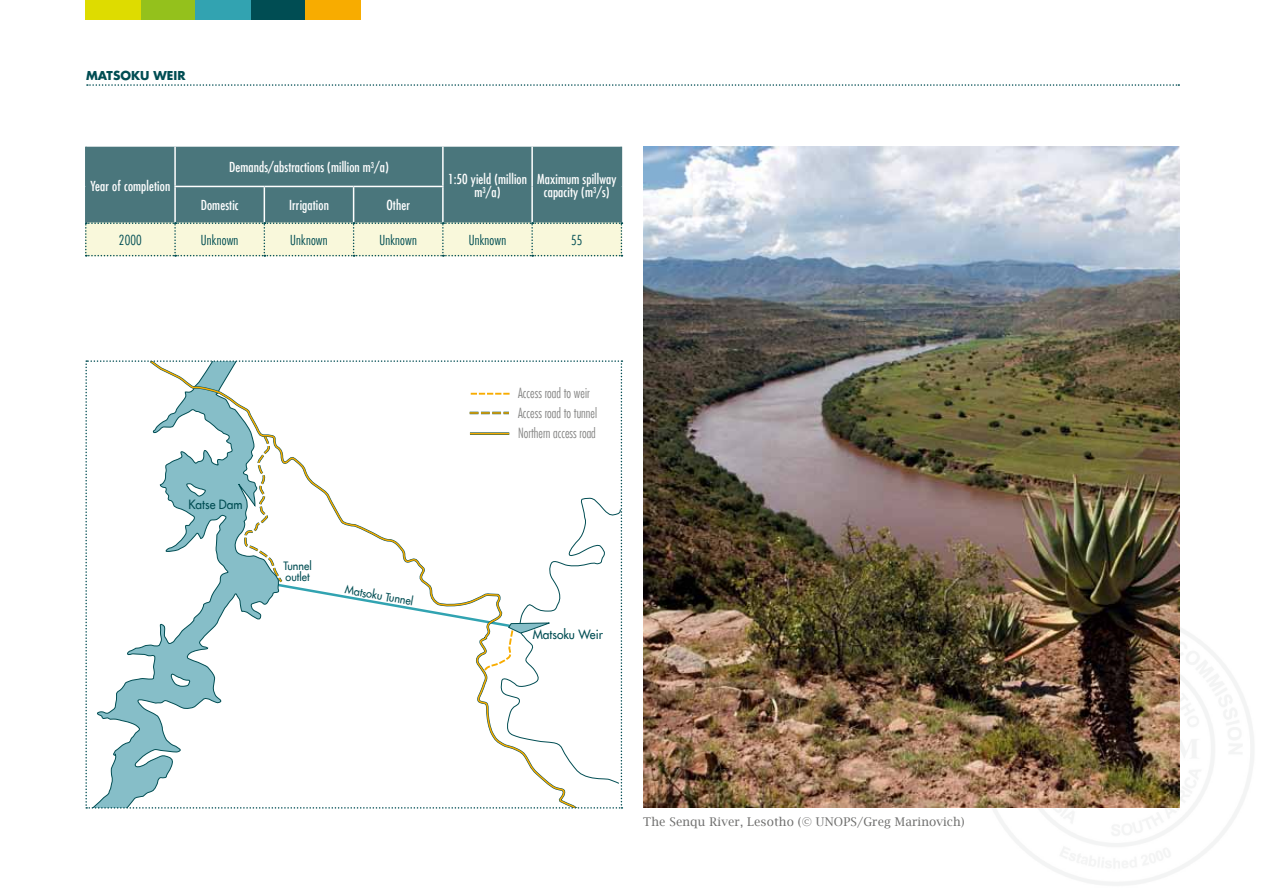
<style>
.page{position:relative;width:1263px;height:893px;background:#fff}
.page>*{position:absolute;margin:0;border:0;box-sizing:border-box;transform-origin:0 0}
.t1{font:300 condensed 13.8px/20.1px "Futura Com";color:#878786;scale:.95 1}
.t2{font:500 condensed 13.5px/13.5px "Futura Com";letter-spacing:.01em;color:#fff;text-align:center}
.t3{font:300 condensed 13.5px "Futura Com";letter-spacing:.01em;color:#004d53}
.t4{font:500 12.6px "Futura Com";color:#004d53;scale:.95 1}
.t5{font:12px "Lucida Bright";letter-spacing:.01em;color:#6f6f6e}
.t6{font:700 12px "Futura Com";color:#004d53}
.t7{font:500 11.25px/11.2px "Futura Com";color:#004d53;scale:.95 1}
</style>
<div class="page">
<svg style="left:87px;top:84px;width:1092px;height:2px"></svg>
<img style="left:992px;top:601px;width:262px;height:285px">
<div style="left:250px;top:0;width:55px;height:20px;background:#004d53"></div>
<div style="left:140px;top:0;width:55px;height:20px;background:#94c11c"></div>
<div style="left:85px;top:0;width:55px;height:20px;background:#dedc00"></div>
<div style="left:305px;top:0;width:55px;height:20px;background:#f8ac00"></div>
<div style="left:195px;top:0;width:55px;height:20px;background:#32a3b1"></div>
<svg style="left:85px;top:147px;width:537px;height:109px;background:#7e9d98"></svg>
<hr style="left:174px;top:147px;width:2px;height:39px;background:#fff">
<hr style="left:442px;top:147px;width:2px;height:39px;background:#fff">
<hr style="left:174px;top:186px;width:90px;height:1px;background:#fff">
<hr style="left:264px;top:186px;width:90px;height:1px;background:#fff">
<hr style="left:354px;top:186px;width:90px;height:1px;background:#fff">
<img style="left:643px;top:147px;width:536px;height:661px">
<svg style="left:85px;top:360px;width:537px;height:449px"></svg>
<p class="t6" style="left:86px;top:67px;width:101px">MATSOKU WEIR</p>
<p class="t2" style="left:91px;top:179px;width:81px">Year of completion</p>
<p class="t2" style="left:229px;top:160px;width:161px">Demands/abstractions (million m<sup>3</sup>/a)</p>
<p class="t2" style="left:201px;top:198px;width:40px">Domestic</p>
<p class="t2" style="left:289px;top:198px;width:41px">Irrigation</p>
<p class="t2" style="left:386px;top:198px;width:25px">Other</p>
<p class="t2" style="left:448px;top:172px;width:81px">1:50 yield (million m<sup>3</sup>/a)</p>
<p class="t2" style="left:537px;top:172px;width:81px">Maximum spillway capacity (m<sup>3</sup>/s)</p>
<p class="t3" style="left:119px;top:231px;width:24px">2000</p>
<p class="t3" style="left:201px;top:231px;width:39px">Unknown</p>
<p class="t3" style="left:290px;top:231px;width:39px">Unknown</p>
<p class="t3" style="left:379px;top:231px;width:39px">Unknown</p>
<p class="t3" style="left:469px;top:231px;width:39px">Unknown</p>
<p class="t3" style="left:571px;top:231px;width:13px">55</p>
<p class="t4" style="left:189px;top:495px;width:58px">Katse Dam</p>
<p class="t7" style="left:284px;top:559px;width:31px">Tunnel outlet</p>
<p class="t7" style="left:346px;top:583px;width:74px;rotate:10deg">Matsoku Tunnel</p>
<p class="t1" style="left:518px;top:382px;width:85px">Access road to weir<br>Access road to tunnel<br>Northern access road</p>
<p class="t4" style="left:533px;top:625px;width:75px">Matsoku Weir</p>
<p class="t5" style="left:643px;top:815px;width:323px">The Senqu River, Lesotho (© UNOPS/Greg Marinovich)</p>
</div>
